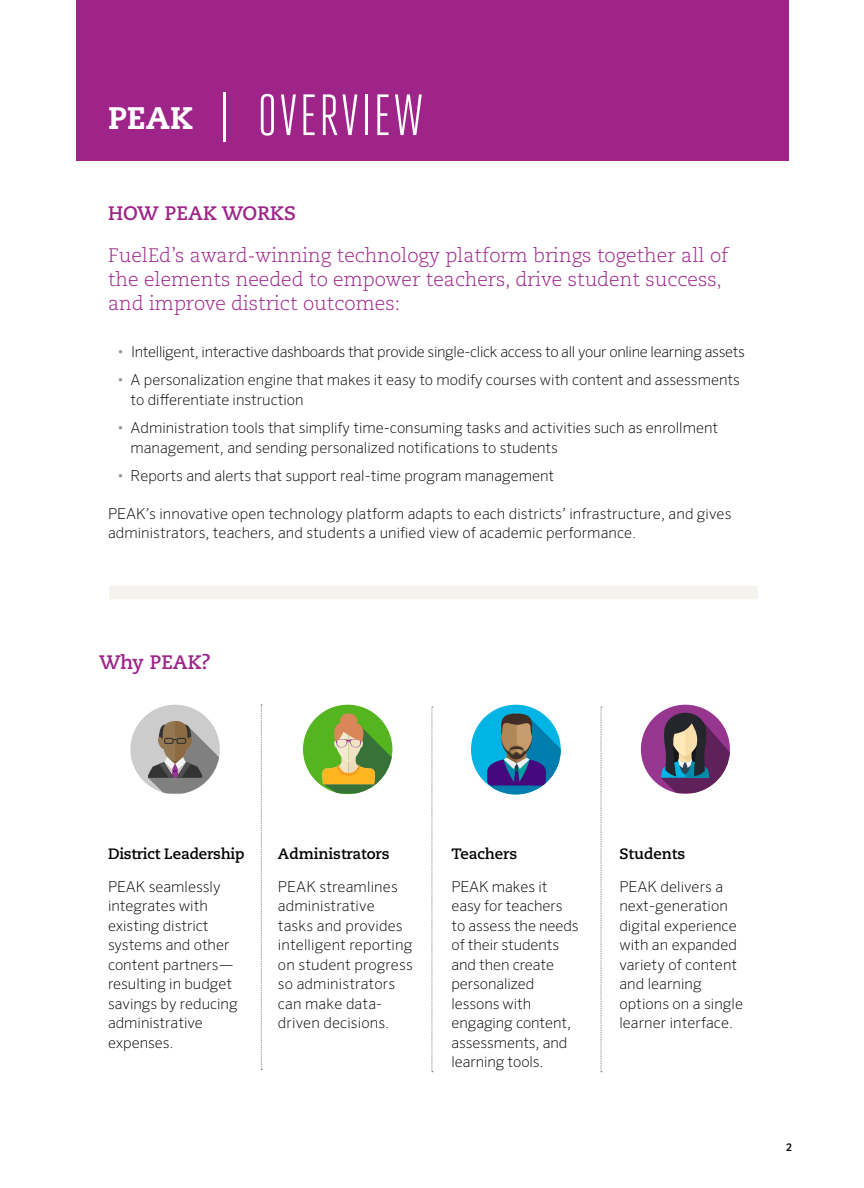
<style>
.page{position:relative;width:864px;height:1188px;background:#fff}
.page>*{position:absolute;margin:0;border:0;box-sizing:border-box;transform-origin:0 0}
.t1{font:58.05px "Heroic Condensed";letter-spacing:.035em;color:#fff}
.t2{font:300 19.5px/24px "Caecilia";color:#9e248a}
.t3{font:700 19.5px "Caecilia";color:#9e248a}
.t4{font:200 15px/19.5px "Sero OT";color:#000}
.t5{font:200 15px "Sero OT";letter-spacing:-.02em;color:#000}
.t6{font:700 15px "Caecilia";color:#000}
.t7{font:500 10.5px "Sero OT";color:#000}
.s1{font-family:"Caecilia";font-weight:800;font-size:31.05px}
.s2{color:#97999c}
</style>
<div class="page">
<div style="left:109px;top:586px;width:649px;height:13px;background:#f4f3ee"></div>
<div style="left:76px;top:0;width:712px;height:160px;background:#9e248a"></div>
<svg style="left:261px;top:705px;width:1px;height:365px"></svg>
<svg style="left:432px;top:707px;width:1px;height:365px"></svg>
<svg style="left:601px;top:707px;width:1px;height:365px"></svg>
<div style="left:130px;top:705px;width:90px;height:89px;background:#ccc;border-radius:50%"></div>
<svg style="left:148px;top:721px;width:71px;height:73px"></svg>
<div style="left:471px;top:705px;width:90px;height:89px;background:#00b5e3;border-radius:50%"></div>
<svg style="left:487px;top:714px;width:74px;height:80px"></svg>
<img style="left:507px;top:738px;width:19px;height:21px">
<div style="left:641px;top:705px;width:89px;height:89px;background:#96368f;border-radius:50%"></div>
<svg style="left:661px;top:712px;width:69px;height:81px"></svg>
<div style="left:303px;top:705px;width:89px;height:89px;background:#54b51f;border-radius:50%"></div>
<svg style="left:319px;top:713px;width:73px;height:81px"></svg>
<h1 class="t1" style="left:108px;top:83px;width:317px"><span class="s1">PEAK</span> | OVERVIEW</h1>
<h2 class="t3" style="left:108px;top:202px;width:190px">HOW PEAK WORKS</h2>
<h2 class="t2" style="left:108px;top:244px;width:622px">FuelEd’s award-winning technology platform brings together all of the elements needed to empower teachers, drive student success, and improve district outcomes:</h2>
<p class="t5" style="left:117px;top:343px;width:629px"><span class="s2">•</span> Intelligent, interactive dashboards that provide single-click access to all your online learning assets</p>
<p class="t4" style="left:131px;top:370px;width:611px;text-indent:-14px"><span class="s2">•</span> A personalization engine that makes it easy to modify courses with content and assessments to differentiate instruction</p>
<p class="t4" style="left:131px;top:418px;width:589px;text-indent:-14px"><span class="s2">•</span> Administration tools that simplify time-consuming tasks and activities such as enrollment management, and sending personalized notifications to students</p>
<p class="t4" style="left:117px;top:466px;width:439px"><span class="s2">•</span> Reports and alerts that support real-time program management</p>
<p class="t4" style="left:108px;top:504px;width:625px">PEAK’s innovative open technology platform adapts to each districts’ infrastructure, and gives administrators, teachers, and students a unified view of academic performance.</p>
<h2 class="t3" style="left:99px;top:651px;width:113px">Why PEAK?</h2>
<p class="t6" style="left:108px;top:844px;width:138px">District Leadership</p>
<p class="t4" style="left:108px;top:876px;width:131px">PEAK seamlessly integrates with existing district systems and other content partners— resulting in budget savings by reducing administrative expenses.</p>
<p class="t6" style="left:278px;top:844px;width:113px">Administrators</p>
<p class="t4" style="left:278px;top:876px;width:136px">PEAK streamlines administrative tasks and provides intelligent reporting on student progress so administrators can make data&shy;driven decisions.</p>
<p class="t6" style="left:452px;top:844px;width:67px">Teachers</p>
<p class="t4" style="left:452px;top:876px;width:129px">PEAK makes it easy for teachers to assess the needs of their students and then create personalized lessons with engaging content, assessments, and learning tools.</p>
<p class="t6" style="left:619px;top:844px;width:67px">Students</p>
<p class="t4" style="left:619px;top:876px;width:125px">PEAK delivers a next-generation digital experience with an expanded variety of content and learning options on a single learner interface.</p>
<p class="t7" style="left:786px;top:1141px;width:7px">2</p>
</div>
